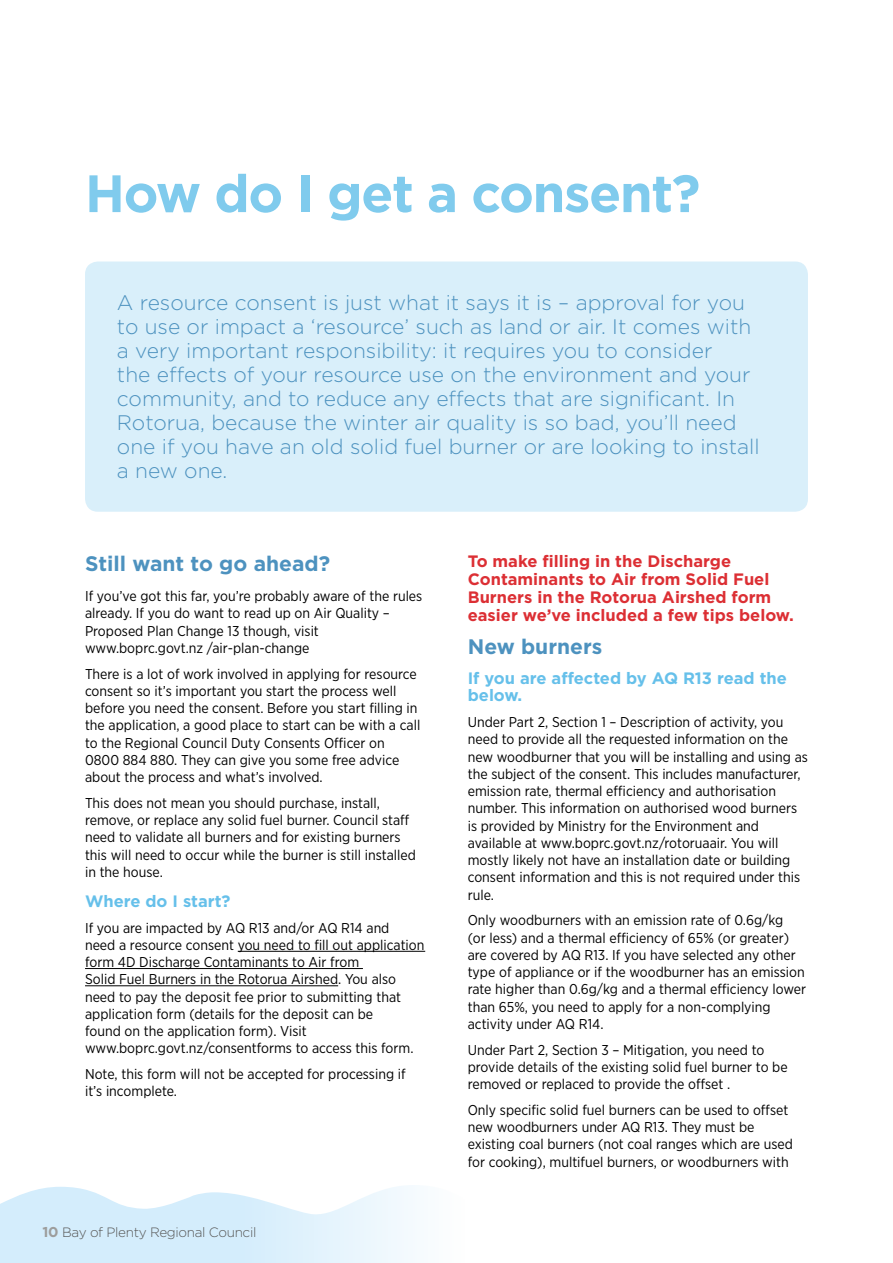
<style>
.page{position:relative;width:893px;height:1263px;background:#fff}
.page>*{position:absolute;margin:0;border:0;box-sizing:border-box;transform-origin:0 0}
.t1{font:700 52.5px "Gotham";letter-spacing:-.025em;color:#80cbed}
.t2{font:300 21px/24px "Gotham";color:#4d92bf}
.t3{font:700 21px "Gotham";color:#4d92bf}
.t4{font:700 16.5px/18px "Gotham";color:#dc2f34}
.t5{font:700 16.5px/17.2px "Gotham";color:#66c0ea}
.t6{font:14.25px/17.2px "Gotham Narrow";color:#000}
.t7{font:300 13.5px "Gotham";letter-spacing:-.025em;color:#575756}
.s1{font-weight:700;font-size:14.25px;color:#9d9d9c}
</style>
<div class="page">
<svg style="left:0;top:1185px;width:413px;height:78px"></svg>
<div style="left:85px;top:261px;width:723px;height:251px;background:#d9effa;border-radius:13px"></div>
<hr style="left:238px;top:951px;width:187px;height:1px;background:#000">
<hr style="left:85px;top:968px;width:278px;height:1px;background:#000">
<hr style="left:85px;top:985px;width:253px;height:1px;background:#000">
<h1 class="t1" style="left:85px;top:159px;width:617px">How do I get a consent?</h1>
<p class="t2" style="left:117px;top:290px;width:644px">A resource consent is just what it says it is – approval for you to use or impact a ‘resource’ such as land or air. It comes with a very important responsibility: it requires you to consider<br>the effects of your resource use on the environment and your community, and to reduce any effects that are significant. In Rotorua, because the winter air quality is so bad, you’ll need one if you have an old solid fuel burner or are looking to install a new one.</p>
<h2 class="t3" style="left:85px;top:550px;width:247px">Still want to go ahead?</h2>
<p class="t6" style="left:85px;top:587px;width:339px">If you’ve got this far, you’re probably aware of the rules already. If you do want to read up on Air Quality – Proposed Plan Change 13 though, visit www.boprc.govt.nz /air-plan-change</p>
<p class="t6" style="left:85px;top:665px;width:337px">There is a lot of work involved in applying for resource consent so it’s important you start the process well before you need the consent. Before you start filling in the application, a good place to start can be with a call to the Regional Council Duty Consents Officer on 0800 884 880. They can give you some free advice about the process and what’s involved.</p>
<p class="t6" style="left:85px;top:794px;width:332px">This does not mean you should purchase, install, remove, or replace any solid fuel burner. Council staff need to validate all burners and for existing burners this will need to occur while the burner is still installed in the house.</p>
<p class="t5" style="left:85px;top:892px;width:147px">Where do I start?</p>
<p class="t6" style="left:85px;top:919px;width:341px">If you are impacted by AQ R13 and/or AQ R14 and<br>need a resource consent you need to fill out application form 4D Discharge Contaminants to Air from<br>Solid Fuel Burners in the Rotorua Airshed. You also need to pay the deposit fee prior to submitting that application form (details for the deposit can be<br>found on the application form). Visit www.boprc.govt.nz/consentforms to access this form.</p>
<p class="t6" style="left:85px;top:1065px;width:322px">Note, this form will not be accepted for processing if it’s incomplete.</p>
<p class="t7" style="left:43px;top:1224px;width:215px"><span class="s1">10</span> Bay of Plenty Regional Council</p>
<p class="t4" style="left:468px;top:552px;width:327px">To make filling in the Discharge Contaminants to Air from Solid Fuel Burners in the Rotorua Airshed form easier we’ve included a few tips below.</p>
<h2 class="t3" style="left:468px;top:633px;width:136px">New burners</h2>
<p class="t5" style="left:468px;top:669px;width:321px">If you are affected by AQ R13 read the below.</p>
<p class="t6" style="left:468px;top:713px;width:342px">Under Part 2, Section 1 – Description of activity, you need to provide all the requested information on the new woodburner that you will be installing and using as the subject of the consent. This includes manufacturer, emission rate, thermal efficiency and authorisation number. This information on authorised wood burners is provided by Ministry for the Environment and available at www.boprc.govt.nz/rotoruaair. You will mostly likely not have an installation date or building consent information and this is not required under this rule.</p>
<p class="t6" style="left:468px;top:911px;width:340px">Only woodburners with an emission rate of 0.6g/kg<br>(or less) and a thermal efficiency of 65% (or greater) are covered by AQ R13. If you have selected any other type of appliance or if the woodburner has an emission rate higher than 0.6g/kg and a thermal efficiency lower than 65%, you need to apply for a non-complying activity under AQ R14.</p>
<p class="t6" style="left:468px;top:1041px;width:321px">Under Part 2, Section 3 – Mitigation, you need to provide details of the existing solid fuel burner to be removed or replaced to provide the offset .</p>
<p class="t6" style="left:468px;top:1101px;width:327px">Only specific solid fuel burners can be used to offset new woodburners under AQ R13. They must be existing coal burners (not coal ranges which are used for cooking), multifuel burners, or woodburners with</p>
</div>
